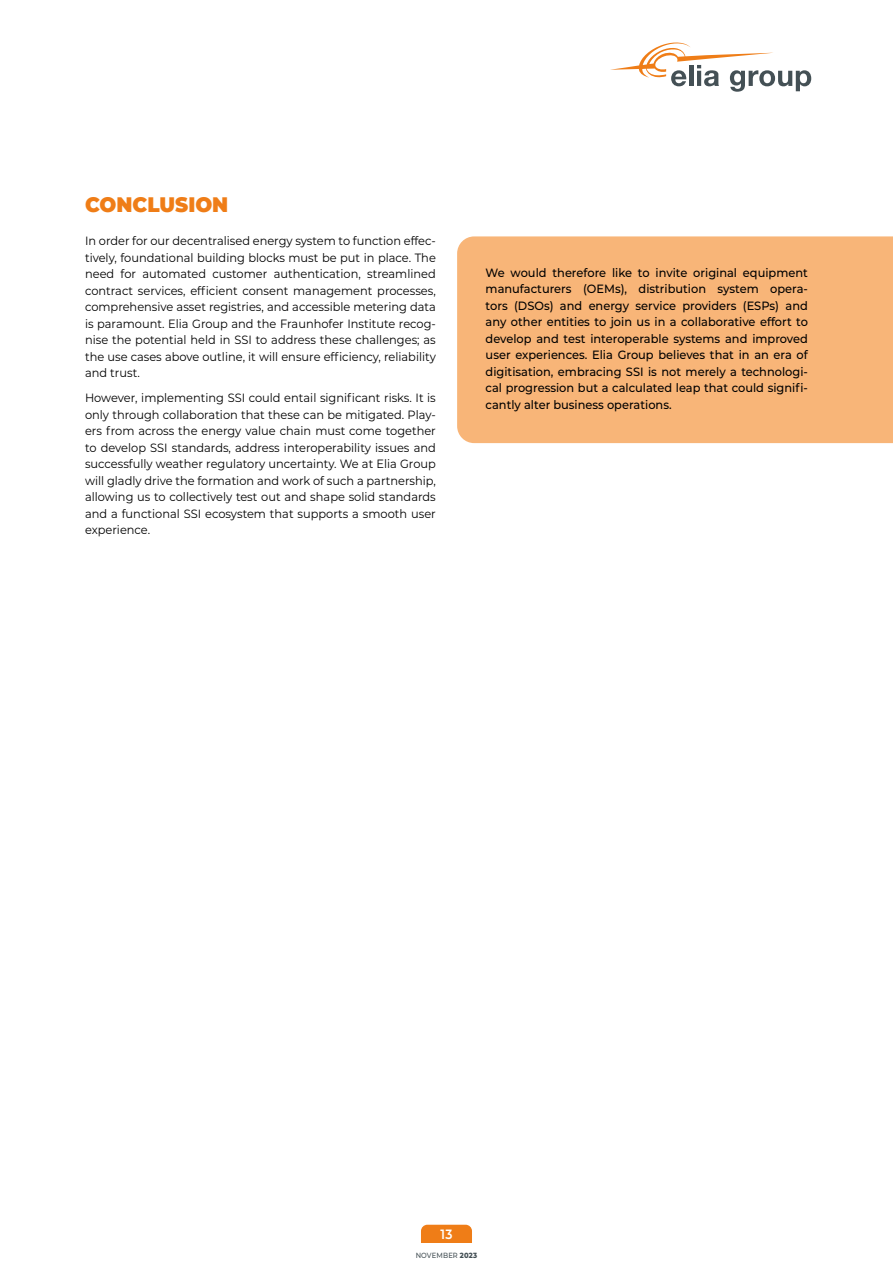
<style>
.page{position:relative;width:893px;height:1263px;background:#fff}
.page>*{position:absolute;margin:0;border:0;box-sizing:border-box;transform-origin:0 0}
.t1{font:900 21px "Montserrat";color:#ef7d17;scale:.95 1}
.t2{font:600 13.5px "Montserrat";color:#fff;scale:.9 1}
.t3{font:12px/16.5px "Montserrat";color:#000;text-align:justify;scale:.95 1}
.t4{font:500 12px/16.5px "Montserrat";color:#000;text-align:justify;scale:.95 1}
.t5{font:500 7.5px "Montserrat";letter-spacing:.015em;color:#445055;scale:.9 1}
.s1{font-weight:800}
</style>
<div class="page">
<svg style="left:421px;top:1225px;width:51px;height:18px"></svg>
<svg style="left:610px;top:42px;width:201px;height:50px"></svg>
<div style="left:457px;top:236px;width:436px;height:207px;background:#f8b578"></div>
<h1 class="t1" style="left:85px;top:188px;width:152px">CONCLUSION</h1>
<p class="t3" style="left:85px;top:232px;width:371px">In order for our decentralised energy system to function effec&shy;tively, foundational building blocks must be put in place. The need for automated customer authentication, streamlined contract services, efficient consent management processes, comprehensive asset registries, and accessible metering data is paramount. Elia Group and the Fraunhofer Institute recog&shy;nise the potential held in SSI to address these challenges; as the use cases above outline, it will ensure efficiency, reliability and trust.</p>
<p class="t3" style="left:85px;top:389px;width:371px">However, implementing SSI could entail significant risks. It is only through collaboration that these can be mitigated. Play&shy;ers from across the energy value chain must come together to develop SSI standards, address interoperability issues and successfully weather regulatory uncertainty. We at Elia Group will gladly drive the formation and work of such a partnership, allowing us to collectively test out and shape solid standards and a functional SSI ecosystem that supports a smooth user experience.</p>
<p class="t4" style="left:486px;top:264px;width:341px">We would therefore like to invite original equipment manufacturers (OEMs), distribution system opera&shy;tors (DSOs) and energy service providers (ESPs) and any other entities to join us in a collaborative effort to develop and test interoperable systems and improved user experiences. Elia Group believes that in an era of digitisation, embracing SSI is not merely a technologi&shy;cal progression but a calculated leap that could signifi&shy;cantly alter business operations.</p>
<p class="t2" style="left:441px;top:1225px;width:15px">13</p>
<p class="t5" style="left:416px;top:1249px;width:70px">NOVEMBER <span class="s1">2023</span></p>
</div>
